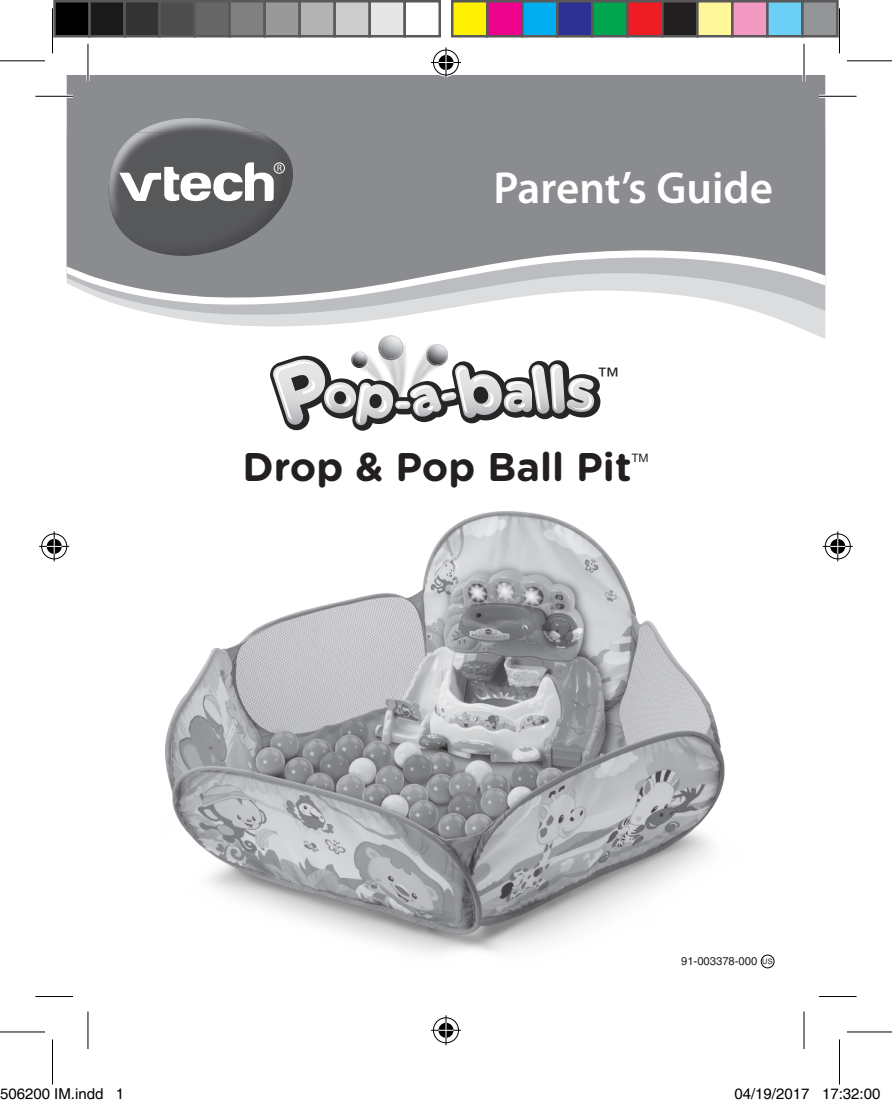
<style>
.page{position:relative;width:892px;height:1107px;background:#fff}
.page>*{position:absolute;margin:0;border:0;box-sizing:border-box;transform-origin:0 0}
.t1{font:600 45px "Myriad Pro";color:#fff}
.t2{font:700 40px "Gotham Rounded";color:#231f20}
.t3{font:21.5px "Helvetica 55 Roman";color:#231f20}
.t4{font:15px "Helvetica";color:#000}
.t5{font:11.75px "Helvetica Neue 55 Roman";color:#231f20}
.t6{font:500 11.25px "Helvetica";color:#231f20}
.s1{font-size:7.5px}
</style>
<div class="page">
<svg style="left:67px;top:75px;width:758px;height:208px;background:#8f9194"></svg>
<svg style="left:108px;top:118px;width:192px;height:138px;background:#78797b"></svg>
<img style="left:53px;top:283px;width:786px;height:686px">
<hr style="left:35px;top:95px;width:38px;height:3px;background:#fff">
<hr style="left:819px;top:95px;width:37px;height:3px;background:#fff">
<hr style="left:86px;top:44px;width:3px;height:37px;background:#fff">
<hr style="left:802px;top:44px;width:3px;height:37px;background:#fff">
<hr style="left:35px;top:96px;width:38px;height:1px;background:#000">
<hr style="left:819px;top:96px;width:37px;height:1px;background:#000">
<hr style="left:35px;top:996px;width:38px;height:1px;background:#000">
<hr style="left:819px;top:996px;width:37px;height:1px;background:#000">
<hr style="left:88px;top:44px;width:1px;height:37px;background:#000">
<hr style="left:88px;top:1011px;width:1px;height:38px;background:#000">
<hr style="left:803px;top:44px;width:1px;height:37px;background:#000">
<hr style="left:803px;top:1011px;width:1px;height:38px;background:#000">
<hr style="left:0;top:60px;width:45px;height:1px;background:#000">
<hr style="left:847px;top:60px;width:45px;height:1px;background:#000">
<hr style="left:0;top:1031px;width:45px;height:1px;background:#000">
<hr style="left:847px;top:1031px;width:45px;height:1px;background:#000">
<hr style="left:52px;top:8px;width:1px;height:45px;background:#000">
<hr style="left:52px;top:1039px;width:1px;height:45px;background:#000">
<hr style="left:839px;top:8px;width:1px;height:45px;background:#000">
<hr style="left:839px;top:1039px;width:1px;height:45px;background:#000">
<div style="left:432px;top:48px;width:28px;height:29px;border:3px solid #fff;border-radius:50%"></div>
<hr style="left:431px;top:61px;width:30px;height:3px;background:#fff">
<hr style="left:444px;top:47px;width:3px;height:30px;background:#fff">
<div style="left:437px;top:53px;width:18px;height:19px;border:3px solid #fff;border-radius:50%"></div>
<div style="left:433px;top:50px;width:26px;height:25px;border:1px solid #000;border-radius:50%"></div>
<hr style="left:431px;top:62px;width:30px;height:1px;background:#000">
<hr style="left:445px;top:47px;width:1px;height:30px;background:#000">
<svg style="left:438px;top:55px;width:15px;height:15px"></svg>
<div style="left:432px;top:1016px;width:28px;height:28px;border:3px solid #fff;border-radius:50%"></div>
<svg style="left:431px;top:1028px;width:30px;height:4px"></svg>
<hr style="left:444px;top:1015px;width:3px;height:30px;background:#fff">
<div style="left:437px;top:1021px;width:18px;height:18px;border:3px solid #fff;border-radius:50%"></div>
<div style="left:433px;top:1017px;width:26px;height:26px;border:1px solid #000;border-radius:50%"></div>
<hr style="left:431px;top:1030px;width:30px;height:1px;background:#000">
<hr style="left:445px;top:1015px;width:1px;height:30px;background:#000">
<svg style="left:438px;top:1022px;width:15px;height:15px"></svg>
<div style="left:40px;top:532px;width:28px;height:28px;border:3px solid #fff;border-radius:50%"></div>
<hr style="left:39px;top:545px;width:30px;height:3px;background:#fff">
<hr style="left:53px;top:531px;width:3px;height:30px;background:#fff">
<div style="left:45px;top:537px;width:18px;height:18px;border:3px solid #fff;border-radius:50%"></div>
<div style="left:41px;top:533px;width:26px;height:26px;border:1px solid #000;border-radius:50%"></div>
<hr style="left:39px;top:546px;width:30px;height:1px;background:#000">
<hr style="left:54px;top:531px;width:1px;height:30px;background:#000">
<svg style="left:47px;top:539px;width:15px;height:15px"></svg>
<div style="left:823px;top:532px;width:28px;height:28px;border:3px solid #fff;border-radius:50%"></div>
<hr style="left:822px;top:545px;width:30px;height:3px;background:#fff">
<hr style="left:836px;top:531px;width:3px;height:30px;background:#fff">
<div style="left:828px;top:537px;width:18px;height:18px;border:3px solid #fff;border-radius:50%"></div>
<div style="left:825px;top:533px;width:25px;height:26px;border:1px solid #000;border-radius:50%"></div>
<hr style="left:822px;top:546px;width:30px;height:1px;background:#000">
<hr style="left:837px;top:531px;width:1px;height:30px;background:#000">
<svg style="left:830px;top:539px;width:15px;height:15px"></svg>
<div style="left:55px;top:1px;width:35px;height:35px;background:#000"></div>
<div style="left:53px;top:0;width:38px;height:37px;border:2px solid #595959"></div>
<div style="left:90px;top:1px;width:35px;height:35px;background:#1a1a1a"></div>
<div style="left:88px;top:0;width:38px;height:37px;border:2px solid #595959"></div>
<div style="left:125px;top:1px;width:35px;height:35px;background:#333"></div>
<div style="left:123px;top:0;width:38px;height:37px;border:2px solid #595959"></div>
<div style="left:160px;top:1px;width:35px;height:35px;background:#4d4d4d"></div>
<div style="left:158px;top:0;width:38px;height:37px;border:2px solid #595959"></div>
<div style="left:195px;top:1px;width:35px;height:35px;background:#666"></div>
<div style="left:193px;top:0;width:38px;height:37px;border:2px solid #595959"></div>
<div style="left:230px;top:1px;width:35px;height:35px;background:#808080"></div>
<div style="left:228px;top:0;width:38px;height:37px;border:2px solid #595959"></div>
<div style="left:265px;top:1px;width:35px;height:35px;background:#999"></div>
<div style="left:263px;top:0;width:38px;height:37px;border:2px solid #595959"></div>
<div style="left:300px;top:1px;width:35px;height:35px;background:#b3b3b3"></div>
<div style="left:298px;top:0;width:38px;height:37px;border:2px solid #595959"></div>
<div style="left:335px;top:1px;width:35px;height:35px;background:#ccc"></div>
<div style="left:333px;top:0;width:38px;height:37px;border:2px solid #595959"></div>
<div style="left:370px;top:1px;width:35px;height:35px;background:#e6e6e6"></div>
<div style="left:368px;top:0;width:38px;height:37px;border:2px solid #595959"></div>
<div style="left:403px;top:0;width:38px;height:37px;border:2px solid #595959"></div>
<div style="left:452px;top:1px;width:35px;height:35px;background:#fff101"></div>
<div style="left:451px;top:0;width:37px;height:37px;border:2px solid #595959"></div>
<div style="left:487px;top:1px;width:35px;height:35px;background:#ed028c"></div>
<div style="left:486px;top:0;width:37px;height:37px;border:2px solid #595959"></div>
<div style="left:522px;top:1px;width:35px;height:35px;background:#00aeef"></div>
<div style="left:521px;top:0;width:37px;height:37px;border:2px solid #595959"></div>
<div style="left:557px;top:1px;width:35px;height:35px;background:#2e3092"></div>
<div style="left:556px;top:0;width:37px;height:37px;border:2px solid #595959"></div>
<div style="left:592px;top:1px;width:35px;height:35px;background:#00a54f"></div>
<div style="left:591px;top:0;width:37px;height:37px;border:2px solid #595959"></div>
<div style="left:627px;top:1px;width:35px;height:35px;background:#ee1d23"></div>
<div style="left:626px;top:0;width:37px;height:37px;border:2px solid #595959"></div>
<div style="left:662px;top:1px;width:35px;height:35px;background:#231f20"></div>
<div style="left:661px;top:0;width:37px;height:37px;border:2px solid #595959"></div>
<div style="left:697px;top:1px;width:35px;height:35px;background:#fff79a"></div>
<div style="left:696px;top:0;width:37px;height:37px;border:2px solid #595959"></div>
<div style="left:732px;top:1px;width:35px;height:35px;background:#f499c2"></div>
<div style="left:731px;top:0;width:37px;height:37px;border:2px solid #595959"></div>
<div style="left:767px;top:1px;width:35px;height:35px;background:#6bcff6"></div>
<div style="left:766px;top:0;width:37px;height:37px;border:2px solid #595959"></div>
<div style="left:802px;top:1px;width:35px;height:35px;background:#939598"></div>
<div style="left:801px;top:0;width:37px;height:37px;border:2px solid #595959"></div>
<h1 class="t1" style="left:493px;top:159px;width:281px">Parent’s Guide</h1>
<h3 class="t3" style="left:597px;top:362px;width:23px">™</h3>
<h2 class="t2" style="left:242px;top:437px;width:391px">Drop &amp; Pop Ball Pit</h2>
<p class="t5" style="left:631px;top:450px;width:18px">TM</p>
<p class="t6" style="left:681px;top:955px;width:93px">91-003378-000 <span class="s1">US</span></p>
<p class="t4" style="left:0;top:1085px;width:126px">506200 IM.indd 1</p>
<p class="t4" style="left:734px;top:1085px;width:147px">04/19/2017 17:32:00</p>
</div>
